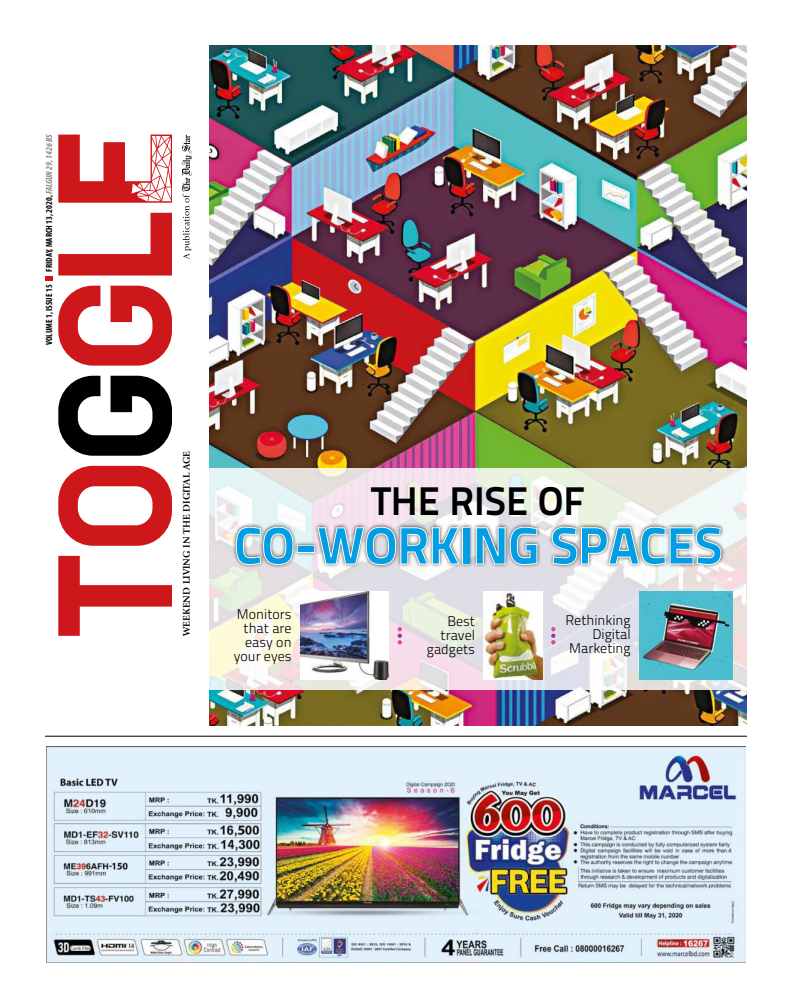
<style>
.page{position:relative;width:792px;height:1008px;background:#fff}
.page>*{position:absolute;margin:0;border:0;box-sizing:border-box;transform-origin:0 0}
.t1{font:700 51px "Titillium Text 22 L";color:#009ee4}
.t2{font:700 40px "Titillium Text 22 L";color:#000}
.t3{font:300 14px/14px "Titillium Text 22 L";color:#000;text-align:right}
.t4{font:700 10px "Giovanni Std";color:#000}
.t5{font:700 condensed 9px "Myriad";color:#000}
.s1{font-style:italic;color:#878786}
</style>
<div class="page">
<hr style="left:45px;top:736px;width:702px;height:1px;background:#000">
<svg style="left:45px;top:276px;width:7px;height:4px"></svg>
<svg style="left:181px;top:134px;width:11px;height:125px"></svg>
<svg style="left:58px;top:135px;width:114px;height:501px"></svg>
<svg style="left:58px;top:376px;width:114px;height:80px"></svg>
<img style="left:46px;top:747px;width:700px;height:216px">
<img style="left:210px;top:45px;width:537px;height:680px">
<svg style="left:210px;top:469px;width:537px;height:221px"></svg>
<img style="left:300px;top:592px;width:89px;height:88px">
<img style="left:484px;top:592px;width:58px;height:88px">
<img style="left:640px;top:592px;width:93px;height:88px">
<svg style="left:398px;top:627px;width:4px;height:17px"></svg>
<svg style="left:551px;top:627px;width:4px;height:17px"></svg>
<div style="left:232px;top:522px;width:494px;height:47px;background:#000;opacity:.75"></div>
<svg style="left:235px;top:426px;width:60px;height:211px;background:#cac0b8"></svg>
<div style="left:297px;top:545px;width:18px;height:8px;border:2px solid #fff"></div>
<svg style="left:316px;top:526px;width:145px;height:40px"></svg>
<div style="left:462px;top:527px;width:8px;height:38px;border:2px solid #fff"></div>
<img style="left:475px;top:392px;width:63px;height:174px">
<svg style="left:551px;top:526px;width:171px;height:55px"></svg>
<p class="t5" style="left:46px;top:272px;width:139px;rotate:-90deg">FRIDAY, MARCH 13, 2020, <span class="s1">FALGUN 29, 1426 BS</span></p>
<p class="t5" style="left:46px;top:345px;width:62px;rotate:-90deg">VOLUME 1, ISSUE 15</p>
<p class="t4" style="left:180px;top:636px;width:186px;rotate:-90deg">WEEKEND LIVING IN THE DIGITAL AGE</p>
<h2 class="t2" style="left:371px;top:478px;width:215px">THE RISE OF</h2>
<h1 class="t1" style="left:235px;top:516px;width:489px">CO-WORKING SPACES</h1>
<p class="t3" style="left:234px;top:609px;width:59px">Monitors that are easy on your eyes</p>
<p class="t3" style="left:427px;top:616px;width:50px">Best travel gadgets</p>
<p class="t3" style="left:566px;top:615px;width:67px">Rethinking<br>Digital<br>Marketing</p>
</div>
